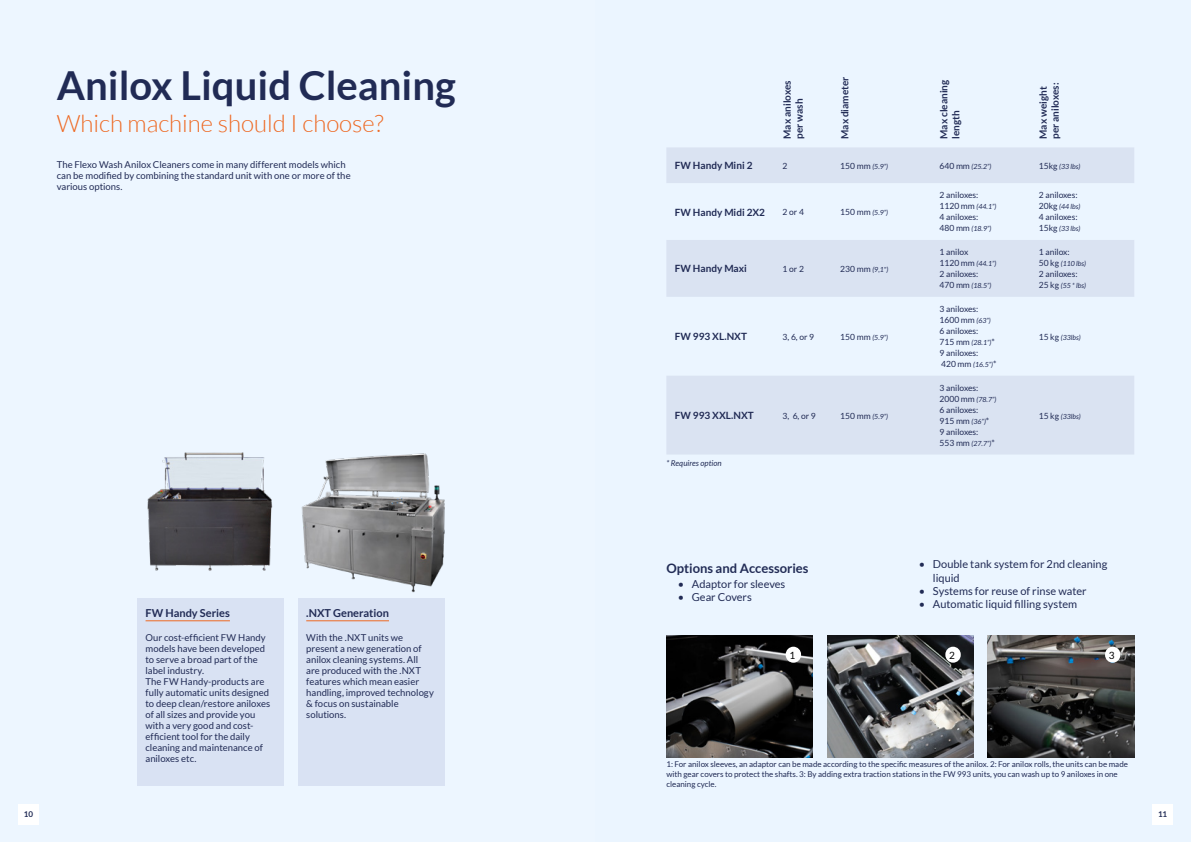
<style>
.page{position:relative;width:1191px;height:842px;background:#fff}
.page>*{position:absolute;margin:0;border:0;box-sizing:border-box;transform-origin:0 0}
.t1{font:700 40px "Lato";color:#212b55}
.t2{font:300 24px "Lato";color:#ed6923}
.t3{font:700 13px "Lato";color:#212b55}
.t4{font:11px/13.2px "Lato";color:#212b55}
.t5{font:700 11px "Lato";color:#212b55}
.t6{font:700 10px/12px "Lato";color:#212b55}
.t7{font:10px "Lato";color:#000}
.t8{font:9.5px/11px "Lato";color:#212b55}
.t9{font:8.5px/11px "Lato";color:#212b55}
.t10{font:8px/10px "Lato";color:#212b55}
.t11{font:italic 8px "Lato";color:#212b55}
.t12{font:700 8px "Lato";color:#212b55}
.t13{font:italic 7px "Lato";color:#212b55}
.s1{font-style:normal;font-size:8.5px}
.s2{font-style:italic;font-size:7px}
</style>
<div class="page">
<div style="left:0;top:0;width:595px;height:842px;background:#edf6ff"></div>
<div style="left:298px;top:598px;width:146px;height:187px;background:#d9e2f3"></div>
<hr style="left:306px;top:620px;width:83px;height:1px;background:#ed6923">
<img style="left:147px;top:452px;width:126px;height:119px">
<img style="left:301px;top:453px;width:143px;height:140px">
<div style="left:137px;top:598px;width:146px;height:187px;background:#d9e2f3"></div>
<hr style="left:146px;top:620px;width:84px;height:1px;background:#ed6923">
<div style="left:595px;top:0;width:596px;height:842px;background:#e6f1ff"></div>
<svg style="left:667px;top:148px;width:467px;height:306px;fill:#dae3f2"></svg>
<img style="left:666px;top:636px;width:147px;height:122px">
<img style="left:827px;top:636px;width:146px;height:122px">
<img style="left:987px;top:636px;width:147px;height:122px">
<div style="left:785px;top:647px;width:16px;height:16px;background:#fff;border-radius:8px"></div>
<div style="left:945px;top:647px;width:15px;height:16px;background:#fff;border-radius:8px"></div>
<div style="left:1105px;top:647px;width:15px;height:16px;background:#fff;border-radius:8px"></div>
<div style="left:18px;top:805px;width:21px;height:19px;background:#fff"></div>
<div style="left:1152px;top:805px;width:21px;height:19px;background:#fff"></div>
<h1 class="t1" style="left:57px;top:63px;width:400px">Anilox Liquid Cleaning</h1>
<h2 class="t2" style="left:57px;top:110px;width:328px">Which machine should I choose?</h2>
<p class="t8" style="left:57px;top:159px;width:295px">The Flexo Wash Anilox Cleaners come in many different models which can be modified by combining the standard unit with one or more of the various options.</p>
<p class="t5" style="left:146px;top:607px;width:86px">FW Handy Series</p>
<p class="t8" style="left:146px;top:632px;width:126px">Our cost-efficient FW Handy models have been developed to serve a broad part of the label industry.<br>The FW Handy-products are fully automatic units designed to deep clean/restore aniloxes of all sizes and provide you with a very good and cost&shy;efficient tool for the daily cleaning and maintenance of aniloxes etc.</p>
<p class="t5" style="left:306px;top:607px;width:84px">.NXT Generation</p>
<p class="t8" style="left:306px;top:632px;width:129px">With the .NXT units we present a new generation of anilox cleaning systems. All are produced with the .NXT features which mean easier handling, improved technology &amp; focus on sustainable solutions.</p>
<p class="t6" style="left:781px;top:139px;width:60px;rotate:-90deg">Max aniloxes per wash</p>
<p class="t6" style="left:838px;top:139px;width:64px;rotate:-90deg">Max diameter</p>
<p class="t6" style="left:937px;top:139px;width:61px;rotate:-90deg">Max cleaning length</p>
<p class="t6" style="left:1037px;top:139px;width:58px;rotate:-90deg">Max weight per aniloxes:</p>
<p class="t6" style="left:675px;top:159px;width:79px">FW Handy Mini 2</p>
<p class="t9" style="left:782px;top:160px;width:6px">2</p>
<p class="t13" style="left:840px;top:162px;width:49px"><span class="s1">150 mm</span> (5.9”)</p>
<p class="t13" style="left:939px;top:162px;width:53px"><span class="s1">640 mm</span> (25.2”)</p>
<p class="t13" style="left:1038px;top:162px;width:43px"><span class="s1">15kg</span> (33 lbs)</p>
<p class="t6" style="left:675px;top:206px;width:92px">FW Handy Midi 2X2</p>
<p class="t9" style="left:782px;top:206px;width:23px">2 or 4</p>
<p class="t13" style="left:840px;top:208px;width:49px"><span class="s1">150 mm</span> (5.9”)</p>
<p class="t9" style="left:939px;top:190px;width:40px">2 aniloxes:</p>
<p class="t13" style="left:939px;top:203px;width:58px"><span class="s1">1120 mm</span> (44.1”)</p>
<p class="t9" style="left:939px;top:212px;width:40px">4 aniloxes:</p>
<p class="t13" style="left:939px;top:225px;width:53px"><span class="s1">480 mm</span> (18.9”)</p>
<p class="t9" style="left:1038px;top:190px;width:40px">2 aniloxes:</p>
<p class="t13" style="left:1038px;top:203px;width:43px"><span class="s1">20kg</span> (44 lbs)</p>
<p class="t9" style="left:1038px;top:212px;width:40px">4 aniloxes:</p>
<p class="t13" style="left:1038px;top:225px;width:43px"><span class="s1">15kg</span> (33 lbs)</p>
<p class="t6" style="left:675px;top:263px;width:74px">FW Handy Maxi</p>
<p class="t9" style="left:782px;top:263px;width:23px">1 or 2</p>
<p class="t13" style="left:840px;top:265px;width:50px"><span class="s1">230 mm</span> (9,1")</p>
<p class="t6" style="left:675px;top:330px;width:74px">FW 993 XL.NXT</p>
<p class="t9" style="left:782px;top:331px;width:33px">3, 6, or 9</p>
<p class="t13" style="left:840px;top:333px;width:49px"><span class="s1">150 mm</span> (5.9”)</p>
<p class="t6" style="left:675px;top:409px;width:80px">FW 993 XXL.NXT</p>
<p class="t9" style="left:782px;top:410px;width:35px">3, 6, or 9</p>
<p class="t13" style="left:840px;top:412px;width:49px"><span class="s1">150 mm</span> (5.9”)</p>
<p class="t11" style="left:666px;top:459px;width:57px">* Requires option</p>
<p class="t9" style="left:939px;top:247px;width:30px">1 anilox</p>
<p class="t13" style="left:939px;top:260px;width:58px"><span class="s1">1120 mm</span> (44.1”)</p>
<p class="t9" style="left:939px;top:269px;width:40px">2 aniloxes:</p>
<p class="t13" style="left:939px;top:282px;width:53px"><span class="s1">470 mm</span> (18.5”)</p>
<p class="t9" style="left:939px;top:304px;width:53px">3 aniloxes:<br>1600 mm <span class="s2">(63”)<br></span>6 aniloxes:</p>
<p class="t13" style="left:939px;top:339px;width:57px"><span class="s1">715 mm</span> (28.1”)<span class="s1">*</span></p>
<p class="t9" style="left:939px;top:348px;width:40px">9 aniloxes:</p>
<p class="t13" style="left:941px;top:361px;width:57px"><span class="s1">420 mm</span> (16.5”)<span class="s1">*</span></p>
<p class="t9" style="left:939px;top:382px;width:40px">3 aniloxes:</p>
<p class="t13" style="left:939px;top:396px;width:58px"><span class="s1">2000 mm</span> (78.7”)</p>
<p class="t9" style="left:939px;top:404px;width:51px">6 aniloxes:<br>915 mm <span class="s2">(36”)</span>*<br>9 aniloxes:</p>
<p class="t13" style="left:939px;top:440px;width:57px"><span class="s1">553 mm</span> (27.7”)<span class="s1">*</span></p>
<p class="t9" style="left:1038px;top:247px;width:32px">1 anilox:</p>
<p class="t13" style="left:1038px;top:260px;width:49px"><span class="s1">50 kg</span> (110 lbs)</p>
<p class="t9" style="left:1038px;top:269px;width:40px">2 aniloxes:</p>
<p class="t13" style="left:1038px;top:282px;width:49px"><span class="s1">25 kg</span> (55 * lbs)</p>
<p class="t13" style="left:1038px;top:333px;width:43px"><span class="s1">15 kg</span> (33lbs)</p>
<p class="t13" style="left:1038px;top:412px;width:43px"><span class="s1">15 kg</span> (33lbs)</p>
<h3 class="t3" style="left:666px;top:561px;width:144px">Options and Accessories</h3>
<p class="t4" style="left:677px;top:578px;width:109px">• Adaptor for sleeves</p>
<p class="t4" style="left:677px;top:591px;width:76px">• Gear Covers</p>
<p class="t4" style="left:933px;top:558px;width:176px;text-indent:-14px">• Double tank system for 2nd cleaning liquid</p>
<p class="t4" style="left:918px;top:584px;width:169px">• Systems for reuse of rinse water</p>
<p class="t4" style="left:918px;top:597px;width:160px">• Automatic liquid filling system</p>
<p class="t7" style="left:789px;top:649px;width:7px">1</p>
<p class="t7" style="left:949px;top:649px;width:7px">2</p>
<p class="t7" style="left:1109px;top:649px;width:7px">3</p>
<p class="t10" style="left:666px;top:759px;width:463px">1: For anilox sleeves, an adaptor can be made according to the specific measures of the anilox. 2: For anilox rolls, the units can be made with gear covers to protect the shafts. 3: By adding extra traction stations in the FW 993 units, you can wash up to 9 aniloxes in one cleaning cycle.</p>
<p class="t12" style="left:28px;top:809px;width:6px">4</p>
<p class="t12" style="left:24px;top:810px;width:11px">10</p>
<p class="t12" style="left:1158px;top:810px;width:11px">51 1</p>
</div>
